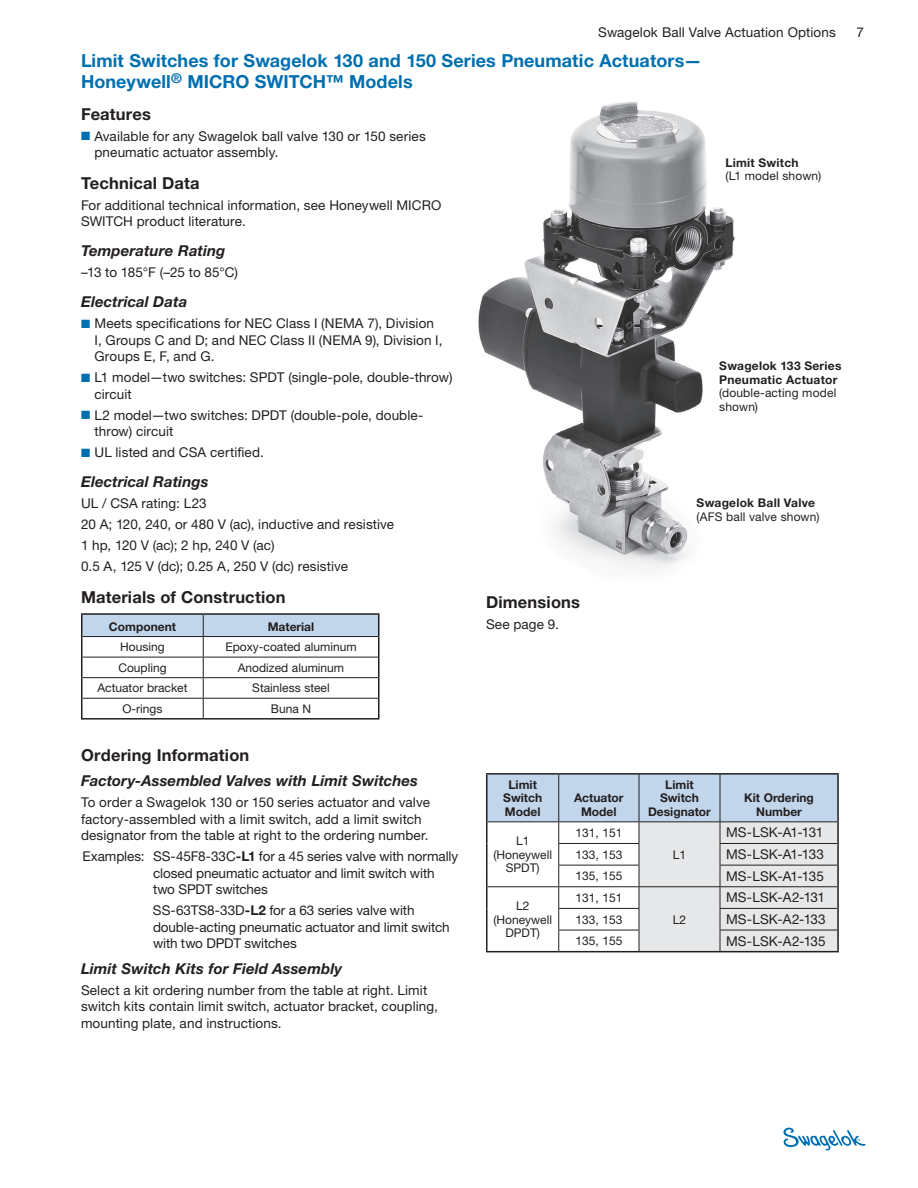
<style>
.page{position:relative;width:918px;height:1188px;background:#fff}
.page>*{position:absolute;margin:0;border:0;box-sizing:border-box;transform-origin:0 0}
.section_hd{font:700 18px/21px "Helvetica Neue LT Std";letter-spacing:.005em;color:#006faf}
.subhd{font:700 16.5px "Helvetica Neue LT Std";letter-spacing:.01em;color:#231f20}
.subhd2{font:italic 700 15px "Helvetica Neue LT Std";letter-spacing:.005em;color:#231f20}
.BC{font:13.5px/16.5px "Helvetica Neue LT Std";letter-spacing:.005em;color:#231f20}
.BC_hang{font:13.5px/16.5px "Helvetica Neue LT Std";letter-spacing:.01em;color:#231f20}
.table_bc{font:12px/13.5px "Helvetica Neue LT Std";color:#231f20;text-align:center}
.table_hd{font:700 12px/13.5px "Helvetica Neue LT Std";color:#231f20;text-align:center}
.image_title{font:700 12px/13.5px "Helvetica Neue LT Std";letter-spacing:.02em;color:#231f20}
.image_title-2{font:12px/13.5px "Helvetica Neue LT Std";letter-spacing:.01em;color:#231f20}
.s1{color:#006faf}
.s2{font-weight:700}
</style>
<div class="page">
<svg style="left:783px;top:1128px;width:83px;height:22px"></svg>
<hr style="left:81px;top:613px;width:122px;height:2px;background:#231f20">
<hr style="left:203px;top:613px;width:177px;height:2px;background:#231f20">
<hr style="left:378px;top:615px;width:2px;height:22px;background:#231f20">
<hr style="left:378px;top:637px;width:2px;height:20px;background:#231f20">
<hr style="left:378px;top:657px;width:2px;height:21px;background:#231f20">
<hr style="left:378px;top:678px;width:2px;height:20px;background:#231f20">
<hr style="left:378px;top:698px;width:2px;height:20px;background:#231f20">
<hr style="left:81px;top:718px;width:122px;height:2px;background:#231f20">
<hr style="left:203px;top:718px;width:177px;height:2px;background:#231f20">
<svg style="left:81px;top:614px;width:298px;height:104px"></svg>
<hr style="left:203px;top:698px;width:175px;height:1px;background:#231f20">
<img style="left:478px;top:101px;width:257px;height:471px">
<hr style="left:486px;top:773px;width:73px;height:2px;background:#231f20">
<hr style="left:486px;top:775px;width:2px;height:47px;background:#231f20">
<hr style="left:559px;top:773px;width:80px;height:2px;background:#231f20">
<hr style="left:639px;top:773px;width:81px;height:2px;background:#231f20">
<hr style="left:720px;top:773px;width:119px;height:2px;background:#231f20">
<hr style="left:837px;top:775px;width:2px;height:47px;background:#231f20">
<hr style="left:486px;top:822px;width:2px;height:21px;background:#231f20">
<hr style="left:486px;top:843px;width:2px;height:22px;background:#231f20">
<hr style="left:486px;top:865px;width:2px;height:22px;background:#231f20">
<hr style="left:837px;top:822px;width:2px;height:21px;background:#231f20">
<hr style="left:837px;top:843px;width:2px;height:22px;background:#231f20">
<hr style="left:837px;top:865px;width:2px;height:22px;background:#231f20">
<hr style="left:486px;top:887px;width:2px;height:21px;background:#231f20">
<hr style="left:486px;top:908px;width:2px;height:22px;background:#231f20">
<hr style="left:486px;top:930px;width:2px;height:21px;background:#231f20">
<hr style="left:486px;top:951px;width:73px;height:1px;background:#231f20">
<hr style="left:837px;top:887px;width:2px;height:21px;background:#231f20">
<hr style="left:837px;top:908px;width:2px;height:22px;background:#231f20">
<hr style="left:837px;top:930px;width:2px;height:21px;background:#231f20">
<hr style="left:720px;top:951px;width:119px;height:1px;background:#231f20">
<svg style="left:487px;top:774px;width:351px;height:178px"></svg>
<hr style="left:639px;top:951px;width:81px;height:1px;background:#231f20">
<p class="BC" style="left:598px;top:23px;width:239px">Swagelok Ball Valve Actuation Options</p>
<p class="BC" style="left:857px;top:23px;width:9px">7</p>
<p class="section_hd" style="left:81px;top:50px;width:622px">Limit Switches for Swagelok 130 and 150 Series Pneumatic Actuators—<br>Honeywell<sup>®</sup> MICRO SWITCH™ Models</p>
<p class="subhd" style="left:81px;top:104px;width:71px">Features</p>
<p class="BC_hang" style="left:94px;top:128px;width:333px;text-indent:-14px"><span class="s1">■</span> Available for any Swagelok ball valve 130 or 150 series pneumatic actuator assembly.</p>
<p class="subhd" style="left:81px;top:173px;width:120px">Technical Data</p>
<p class="BC" style="left:81px;top:197px;width:362px">For additional technical information, see Honeywell MICRO<br>SWITCH product literature.</p>
<p class="subhd2" style="left:81px;top:242px;width:146px">Temperature Rating</p>
<p class="BC" style="left:81px;top:264px;width:158px">–13 to 185°F (–25 to 85°C)</p>
<p class="subhd2" style="left:81px;top:293px;width:108px">Electrical Data</p>
<p class="BC_hang" style="left:94px;top:315px;width:350px;text-indent:-14px"><span class="s1">■</span> Meets specifications for NEC Class I (NEMA 7), Division<br>I, Groups C and D; and NEC Class II (NEMA 9), Division I,<br>Groups E, F, and G.</p>
<p class="BC_hang" style="left:94px;top:369px;width:360px;text-indent:-14px"><span class="s1">■</span> L1 model—two switches: SPDT (single-pole, double-throw) circuit</p>
<p class="BC_hang" style="left:94px;top:407px;width:330px;text-indent:-14px"><span class="s1">■</span> L2 model—two switches: DPDT (double-pole, double&shy;throw) circuit</p>
<p class="BC_hang" style="left:81px;top:444px;width:182px"><span class="s1">■</span> UL listed and CSA certified.</p>
<p class="subhd2" style="left:81px;top:473px;width:129px">Electrical Ratings</p>
<p class="BC" style="left:81px;top:495px;width:127px">UL / CSA rating: L23</p>
<p class="BC" style="left:81px;top:516px;width:315px">20 A; 120, 240, or 480 V (ac), inductive and resistive</p>
<p class="BC" style="left:81px;top:537px;width:195px">1 hp, 120 V (ac); 2 hp, 240 V (ac)</p>
<p class="BC" style="left:81px;top:558px;width:269px">0. 5 A, 125 V (dc); 0. 25 A, 250 V (dc) resistive</p>
<p class="subhd" style="left:81px;top:587px;width:206px">Materials of Construction</p>
<p class="table_hd" style="left:109px;top:619px;width:69px">Component</p>
<p class="table_hd" style="left:268px;top:619px;width:48px">Material</p>
<p class="table_bc" style="left:120px;top:640px;width:46px">Housing</p>
<p class="table_bc" style="left:225px;top:640px;width:133px">Epoxy-coated aluminum</p>
<p class="table_bc" style="left:118px;top:660px;width:50px">Coupling</p>
<p class="table_bc" style="left:238px;top:660px;width:108px">Anodized aluminum</p>
<p class="table_bc" style="left:98px;top:681px;width:91px">Actuator bracket</p>
<p class="table_bc" style="left:252px;top:681px;width:79px">Stainless steel</p>
<p class="table_bc" style="left:122px;top:702px;width:42px">O-rings</p>
<p class="table_bc" style="left:271px;top:702px;width:42px">Buna N</p>
<p class="image_title" style="left:725px;top:156px;width:75px">Limit Switch</p>
<p class="image_title-2" style="left:725px;top:169px;width:97px">(L1 model shown)</p>
<p class="image_title" style="left:719px;top:359px;width:124px">Swagelok 133 Series<br>Pneumatic Actuator</p>
<p class="image_title-2" style="left:719px;top:386px;width:119px">(double-acting model shown)</p>
<p class="image_title" style="left:697px;top:496px;width:120px">Swagelok Ball Valve</p>
<p class="image_title-2" style="left:697px;top:509px;width:124px">(AFS ball valve shown)</p>
<p class="subhd" style="left:486px;top:591px;width:96px">Dimensions</p>
<p class="BC" style="left:486px;top:615px;width:72px">See page 9.</p>
<p class="subhd" style="left:81px;top:744px;width:170px">Ordering Information</p>
<p class="subhd2" style="left:81px;top:771px;width:339px">Factory-Assembled Valves with Limit Switches</p>
<p class="BC" style="left:81px;top:794px;width:350px">To order a Swagelok 130 or 150 series actuator and valve factory-assembled with a limit switch, add a limit switch designator from the table at right to the ordering number.</p>
<p class="BC" style="left:153px;top:848px;width:307px;text-indent:-70px">Examples: SS-45F8-33C<span class="s2">-L1</span> for a 45 series valve with normally closed pneumatic actuator and limit switch with two SPDT switches</p>
<p class="BC" style="left:153px;top:902px;width:298px">SS-63TS8-33D<span class="s2">-L2</span> for a 63 series valve with double-acting pneumatic actuator and limit switch with two DPDT switches</p>
<p class="subhd2" style="left:81px;top:959px;width:263px">Limit Switch Kits for Field Assembly</p>
<p class="BC" style="left:81px;top:981px;width:358px">Select a kit ordering number from the table at right. Limit switch kits contain limit switch, actuator bracket, coupling, mounting plate, and instructions.</p>
<p class="table_hd" style="left:503px;top:778px;width:40px">Limit<br>Switch<br>Model</p>
<p class="table_bc" style="left:493px;top:834px;width:60px">L1 (Honeywell<br>SPDT)</p>
<p class="table_bc" style="left:493px;top:899px;width:60px">L2 (Honeywell<br>DPDT)</p>
<p class="table_hd" style="left:574px;top:791px;width:51px">Actuator</p>
<p class="table_hd" style="left:581px;top:805px;width:37px">Model</p>
<p class="table_bc" style="left:575px;top:826px;width:49px">131, 151</p>
<p class="table_hd" style="left:648px;top:778px;width:64px">Limit<br>Switch<br>Designator</p>
<p class="table_hd" style="left:744px;top:791px;width:71px">Kit Ordering</p>
<p class="table_hd" style="left:756px;top:805px;width:47px">Number</p>
<p class="BC" style="left:726px;top:824px;width:99px">MS-LSK-A1-131</p>
<p class="table_bc" style="left:575px;top:847px;width:49px">133, 153</p>
<p class="BC" style="left:726px;top:846px;width:99px">MS-LSK-A1-133</p>
<p class="table_bc" style="left:575px;top:869px;width:49px">135, 155</p>
<p class="BC" style="left:726px;top:868px;width:99px">MS-LSK-A1-135</p>
<p class="table_bc" style="left:673px;top:847px;width:15px">L1</p>
<p class="table_bc" style="left:575px;top:891px;width:49px">131, 151</p>
<p class="BC" style="left:726px;top:889px;width:101px">MS-LSK-A2-131</p>
<p class="table_bc" style="left:575px;top:912px;width:49px">133, 153</p>
<p class="BC" style="left:726px;top:911px;width:101px">MS-LSK-A2-133</p>
<p class="table_bc" style="left:575px;top:934px;width:49px">135, 155</p>
<p class="BC" style="left:726px;top:932px;width:101px">MS-LSK-A2-135</p>
<p class="table_bc" style="left:673px;top:912px;width:15px">L2</p>
</div>
